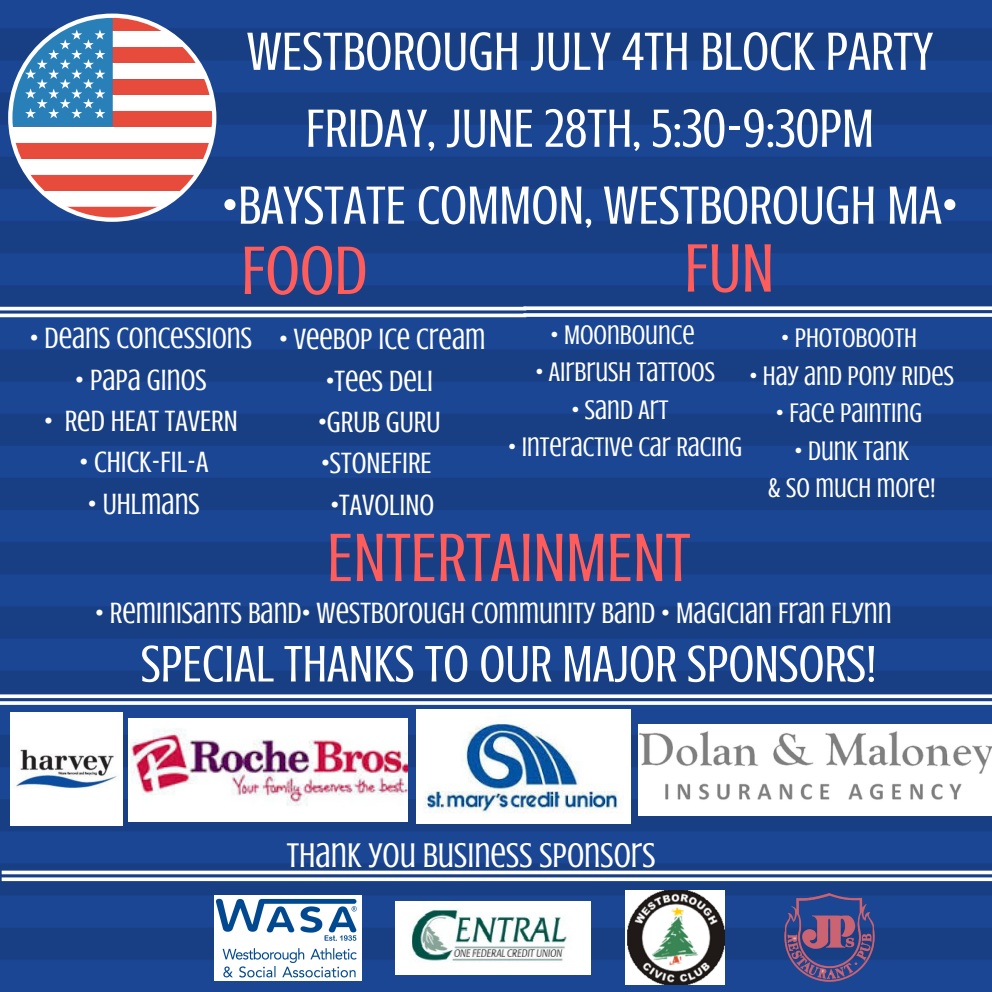
<style>
.page{position:relative;width:992px;height:992px;background:#fff}
.page>*{position:absolute;margin:0;border:0;box-sizing:border-box;transform-origin:0 0}
.t1{font:70.5px "Crushed";color:#ff5c5c}
.t2{font:55.25px/77px "Crushed";color:#fff;text-align:center}
.t3{font:52.75px "Crushed";color:#fff}
.t4{font:35.25px "Crushed";color:#fff}
.t5{font:30.25px "Crushed";color:#fff}
.t6{font:27.75px/37.5px "Crushed";color:#fff;text-align:center}
</style>
<div class="page">
<img style="left:0;top:0;width:992px;height:992px">
<svg style="left:8px;top:14px;width:208px;height:208px"></svg>
<hr style="left:0;top:314px;width:526px;height:3px;background:#fff">
<hr style="left:0;top:307px;width:526px;height:3px;background:#fff">
<svg style="left:523px;top:313px;width:469px;height:4px"></svg>
<svg style="left:523px;top:306px;width:469px;height:4px"></svg>
<img style="left:128px;top:719px;width:280px;height:103px">
<img style="left:215px;top:896px;width:146px;height:84px">
<img style="left:396px;top:901px;width:194px;height:73px">
<img style="left:625px;top:890px;width:100px;height:94px">
<img style="left:10px;top:713px;width:113px;height:112px">
<img style="left:785px;top:893px;width:90px;height:89px">
<img style="left:417px;top:709px;width:214px;height:115px">
<svg style="left:0;top:701px;width:992px;height:4px"></svg>
<svg style="left:0;top:694px;width:992px;height:4px"></svg>
<svg style="left:2px;top:877px;width:990px;height:4px"></svg>
<hr style="left:2px;top:871px;width:990px;height:3px;background:#fff">
<img style="left:638px;top:725px;width:354px;height:90px">
<h2 class="t2" style="left:247px;top:13px;width:688px">WESTBOROUGH JULY 4TH BLOCK PARTY<br>FRIDAY, JUNE 28TH, 5:30-9:30PM</h2>
<h2 class="t2" style="left:222px;top:167px;width:737px">•BAYSTATE COMMON, WESTBOROUGH MA•</h2>
<h1 class="t1" style="left:241px;top:231px;width:128px">FOOD</h1>
<p class="t5" style="left:30px;top:322px;width:224px">• DEANS CONCESSIONS</p>
<p class="t5" style="left:75px;top:363px;width:133px">• PAPA GINOS</p>
<p class="t5" style="left:44px;top:404px;width:195px">• RED HEAT TAVERN</p>
<p class="t5" style="left:79px;top:445px;width:130px">• CHICK-FIL-A</p>
<p class="t5" style="left:88px;top:487px;width:113px">• UHLMANS</p>
<p class="t5" style="left:279px;top:323px;width:208px">• VEEBOP ICE CREAM</p>
<p class="t5" style="left:326px;top:364px;width:109px">•TEES DELI</p>
<p class="t5" style="left:318px;top:405px;width:124px">•GRUB GURU</p>
<p class="t5" style="left:321px;top:446px;width:112px">•STONEFIRE</p>
<p class="t5" style="left:330px;top:488px;width:105px">•TAVOLINO</p>
<h1 class="t1" style="left:684px;top:229px;width:91px">FUN</h1>
<p class="t6" style="left:550px;top:316px;width:146px">• MOONBOUNCE</p>
<p class="t6" style="left:535px;top:353px;width:181px">• AIRBRUSH TATTOOS</p>
<p class="t6" style="left:571px;top:391px;width:98px">• SAND ART</p>
<p class="t6" style="left:508px;top:429px;width:235px">• INTERACTIVE CAR RACING</p>
<p class="t6" style="left:781px;top:319px;width:137px">• PHOTOBOOTH</p>
<p class="t6" style="left:749px;top:357px;width:206px">• HAY AND PONY RIDES</p>
<p class="t6" style="left:776px;top:394px;width:148px">• FACE PAINTING</p>
<p class="t6" style="left:768px;top:432px;width:170px">• DUNK TANK<br>&amp; SO MUCH MORE!</p>
<h1 class="t1" style="left:327px;top:518px;width:365px">ENTERTAINMENT</h1>
<p class="t5" style="left:95px;top:596px;width:798px">• REMINISANTS BAND• WESTBOROUGH COMMUNITY BAND • MAGICIAN FRAN FLYNN</p>
<h3 class="t3" style="left:141px;top:635px;width:737px">SPECIAL THANKS TO OUR MAJOR SPONSORS!</h3>
<p class="t4" style="left:287px;top:835px;width:370px">THANK YOU BUSINESS SPONSORS</p>
</div>
